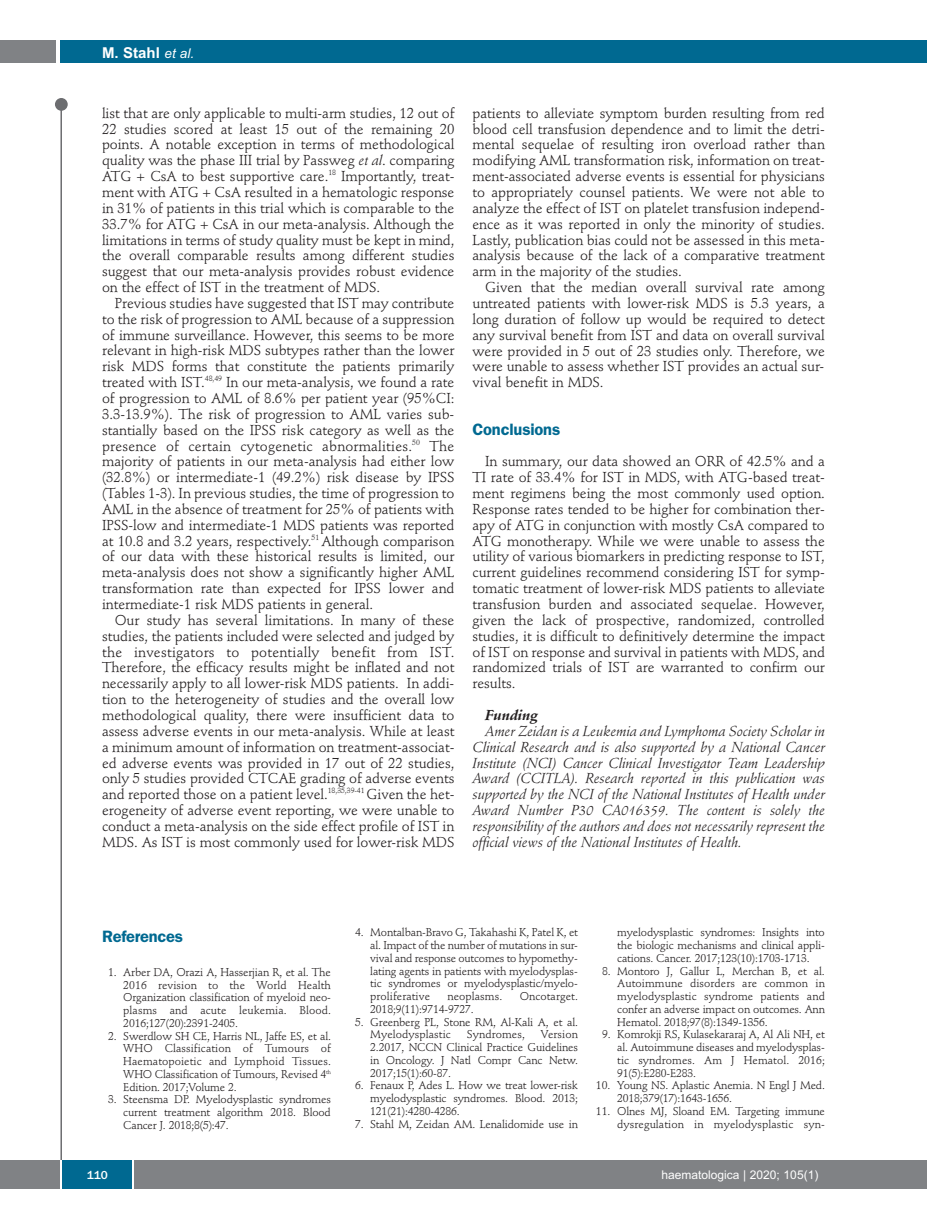
<style>
.page{position:relative;width:927px;height:1225px;background:#fff}
.page>*{position:absolute;margin:0;border:0;box-sizing:border-box;transform-origin:0 0}
.t1{font:600 16.5px "Franklin Gothic";letter-spacing:-.01em;color:#006991}
.t2{font:700 15px "Arial";color:#fff}
.t3{font:14.25px/15.9px "Stempel Schneidler";letter-spacing:-.005em;color:#231f20;text-align:justify}
.t4{font:italic 14.25px/15.9px "Stempel Schneidler";letter-spacing:-.005em;color:#231f20;text-align:justify}
.t5{font:italic 700 14.25px "Stempel Schneidler";letter-spacing:-.005em;color:#231f20}
.t6{font:12px "Arial";color:#fff}
.t7{font:500 12px "Franklin Gothic";color:#fff}
.t8{font:11.25px/12.8px "Stempel Schneidler";letter-spacing:-.015em;color:#231f20;text-align:justify}
.t9{font:11.25px/12.8px "Stempel Schneidler";letter-spacing:.005em;color:#231f20;text-align:right}
.s1{font-weight:400;font-style:italic;font-size:13.5px}
.s2{font-style:italic}
</style>
<div class="page">
<div style="left:911px;top:40px;width:16px;height:22px;background:#006991"></div>
<div style="left:910px;top:1160px;width:17px;height:28px;background:#808285"></div>
<div style="left:55px;top:98px;width:13px;height:13px;background:#6c6d70;border-radius:50%"></div>
<hr style="left:60px;top:101px;width:2px;height:1061px;background:#6c6d70">
<div style="left:60px;top:40px;width:852px;height:22px;background:#006991"></div>
<div style="left:0;top:40px;width:56px;height:22px;background:#808285"></div>
<div style="left:0;top:1160px;width:911px;height:28px;background:#808285"></div>
<div style="left:62px;top:1160px;width:71px;height:28px;background:#006991"></div>
<hr style="left:60px;top:1160px;width:2px;height:28px;background:#fff">
<svg style="left:133px;top:1160px;width:1px;height:28px"></svg>
<p class="t2" style="left:102px;top:44px;width:94px">M. Stahl <span class="s1">et al.</span></p>
<p class="t3" style="left:102px;top:106px;width:354px">list that are only applicable to multi-arm studies, 12 out of 22 studies scored at least 15 out of the remaining 20 points. A notable exception in terms of methodological quality was the phase III trial by Passweg <span class="s2">et al</span>. comparing ATG + CsA to best supportive care.<sup>18</sup> Importantly, treat&shy;ment with ATG + CsA resulted in a hematologic response in 31% of patients in this trial which is comparable to the 33.7% for ATG + CsA in our meta-analysis. Although the limitations in terms of study quality must be kept in mind, the overall comparable results among different studies suggest that our meta-analysis provides robust evidence on the effect of IST in the treatment of MDS.</p>
<p class="t3" style="left:102px;top:296px;width:354px;text-indent:13px">Previous studies have suggested that IST may contribute to the risk of progression to AML because of a suppression of immune surveillance. However, this seems to be more relevant in high-risk MDS subtypes rather than the lower risk MDS forms that constitute the patients primarily treated with IST.<sup>48,49</sup> In our meta-analysis, we found a rate of progression to AML of 8.6% per patient year (95%CI:<br>3.3-13.9%). The risk of progression to AML varies sub&shy;stantially based on the IPSS risk category as well as the presence of certain cytogenetic abnormalities.<sup>50</sup> The majority of patients in our meta-analysis had either low (32.8%) or intermediate-1 (49.2%) risk disease by IPSS (Tables 1-3). In previous studies, the time of progression to AML in the absence of treatment for 25% of patients with IPSS-low and intermediate-1 MDS patients was reported at 10.8 and 3.2 years, respectively.<sup>51</sup> Although comparison of our data with these historical results is limited, our meta-analysis does not show a significantly higher AML transformation rate than expected for IPSS lower and intermediate-1 risk MDS patients in general.</p>
<p class="t3" style="left:102px;top:613px;width:354px;text-indent:13px">Our study has several limitations. In many of these studies, the patients included were selected and judged by the investigators to potentially benefit from IST.<br>Therefore, the efficacy results might be inflated and not necessarily apply to all lower-risk MDS patients. In addi&shy;tion to the heterogeneity of studies and the overall low methodological quality, there were insufficient data to assess adverse events in our meta-analysis. While at least a minimum amount of information on treatment-associat&shy;ed adverse events was provided in 17 out of 22 studies, only 5 studies provided CTCAE grading of adverse events and reported those on a patient level.<sup>18,35,39-41</sup> Given the het&shy;erogeneity of adverse event reporting, we were unable to conduct a meta-analysis on the side effect profile of IST in MDS. As IST is most commonly used for lower-risk MDS</p>
<p class="t3" style="left:472px;top:106px;width:354px">patients to alleviate symptom burden resulting from red blood cell transfusion dependence and to limit the detri&shy;mental sequelae of resulting iron overload rather than modifying AML transformation risk, information on treat&shy;ment-associated adverse events is essential for physicians to appropriately counsel patients. We were not able to analyze the effect of IST on platelet transfusion independ&shy;ence as it was reported in only the minority of studies.<br>Lastly, publication bias could not be assessed in this meta&shy;analysis because of the lack of a comparative treatment arm in the majority of the studies.</p>
<p class="t3" style="left:472px;top:281px;width:354px;text-indent:13px">Given that the median overall survival rate among untreated patients with lower-risk MDS is 5.3 years, a long duration of follow up would be required to detect any survival benefit from IST and data on overall survival were provided in 5 out of 23 studies only. Therefore, we were unable to assess whether IST provides an actual sur&shy;vival benefit in MDS.</p>
<p class="t1" style="left:472px;top:423px;width:89px">Conclusions</p>
<p class="t3" style="left:472px;top:455px;width:354px;text-indent:13px">In summary, our data showed an ORR of 42.5% and a TI rate of 33.4% for IST in MDS, with ATG-based treat&shy;ment regimens being the most commonly used option.<br>Response rates tended to be higher for combination ther&shy;apy of ATG in conjunction with mostly CsA compared to ATG monotherapy. While we were unable to assess the utility of various biomarkers in predicting response to IST, current guidelines recommend considering IST for symp&shy;tomatic treatment of lower-risk MDS patients to alleviate transfusion burden and associated sequelae. However, given the lack of prospective, randomized, controlled studies, it is difficult to definitively determine the impact of IST on response and survival in patients with MDS, and randomized trials of IST are warranted to confirm our results.</p>
<p class="t5" style="left:485px;top:709px;width:54px">Funding</p>
<p class="t4" style="left:472px;top:724px;width:354px;text-indent:13px">Amer Zeidan is a Leukemia and Lymphoma Society Scholar in Clinical Research and is also supported by a National Cancer Institute (NCI) Cancer Clinical Investigator Team Leadership Award (CCITLA). Research reported in this publication was supported by the NCI of the National Institutes of Health under Award Number P30 CA016359. The content is solely the responsibility of the authors and does not necessarily represent the official views of the National Institutes of Health.</p>
<p class="t1" style="left:102px;top:930px;width:82px">References</p>
<p class="t8" style="left:123px;top:966px;width:209px;text-indent:-15px">1. Arber DA, Orazi A, Hasserjian R, et al. The 2016 revision to the World Health Organization classification of myeloid neo&shy;plasms and acute leukemia. Blood.<br>2016;127(20):2391-2405.</p>
<p class="t8" style="left:123px;top:1030px;width:209px;text-indent:-15px">2. Swerdlow SH CE, Harris NL, Jaffe ES, et al.<br>WHO Classification of Tumours of Haematopoietic and Lymphoid Tissues.<br>WHO Classification of Tumours, Revised 4<sup>th </sup>Edition. 2017;Volume 2.</p>
<p class="t8" style="left:123px;top:1094px;width:209px;text-indent:-15px">3. Steensma DP. Myelodysplastic syndromes current treatment algorithm 2018. Blood Cancer J. 2018;8(5):47.</p>
<p class="t8" style="left:370px;top:927px;width:209px;text-indent:-15px">4. Montalban-Bravo G, Takahashi K, Patel K, et al. Impact of the number of mutations in sur&shy;vival and response outcomes to hypomethy&shy;lating agents in patients with myelodysplas&shy;tic syndromes or myelodysplastic/myelo&shy;proliferative</p>
<p class="t9" style="left:447px;top:991px;width:56px">neoplasms.</p>
<p class="t9" style="left:520px;top:991px;width:60px">Oncotarget.</p>
<p class="t8" style="left:370px;top:1003px;width:105px">2018;9(11):9714-9727.</p>
<p class="t8" style="left:370px;top:1016px;width:209px;text-indent:-15px">5. Greenberg PL, Stone RM, Al-Kali A, et al.<br>Myelodysplastic</p>
<p class="t9" style="left:467px;top:1029px;width:60px">Syndromes,</p>
<p class="t8" style="left:370px;top:1029px;width:209px;text-indent:171px">Version 2.2017, NCCN Clinical Practice Guidelines in Oncology. J Natl Compr Canc Netw.<br>2017;15(1):60-87.</p>
<p class="t8" style="left:370px;top:1080px;width:209px;text-indent:-15px">6. Fenaux P, Ades L. How we treat lower-risk myelodysplastic syndromes. Blood. 2013; 121(21):4280-4286.</p>
<p class="t8" style="left:355px;top:1118px;width:224px">7. Stahl M, Zeidan AM. Lenalidomide use in</p>
<p class="t8" style="left:617px;top:927px;width:209px">myelodysplastic syndromes: Insights into the biologic mechanisms and clinical appli&shy;cations. Cancer. 2017;123(10):1703-1713.</p>
<p class="t8" style="left:617px;top:965px;width:209px;text-indent:-15px">8. Montoro J, Gallur L, Merchan B, et al.<br>Autoimmune disorders are common in myelodysplastic syndrome patients and confer an adverse impact on outcomes. Ann Hematol. 2018;97(8):1349-1356.</p>
<p class="t8" style="left:617px;top:1029px;width:209px;text-indent:-15px">9. Komrokji RS, Kulasekararaj A, Al Ali NH, et al. Autoimmune diseases and myelodysplas&shy;tic syndromes. Am J Hematol. 2016; 91(5):E280-E283.</p>
<p class="t8" style="left:617px;top:1080px;width:209px;text-indent:-21px">10. Young NS. Aplastic Anemia. N Engl J Med.<br>2018;379(17):1643-1656.</p>
<p class="t9" style="left:596px;top:1105px;width:230px">11. Olnes MJ, Sloand EM. Targeting immune dysregulation in myelodysplastic syn-</p>
<p class="t7" style="left:87px;top:1167px;width:22px">110</p>
<p class="t6" style="left:661px;top:1167px;width:158px">haematologica | 2020; 105(1)</p>
</div>
